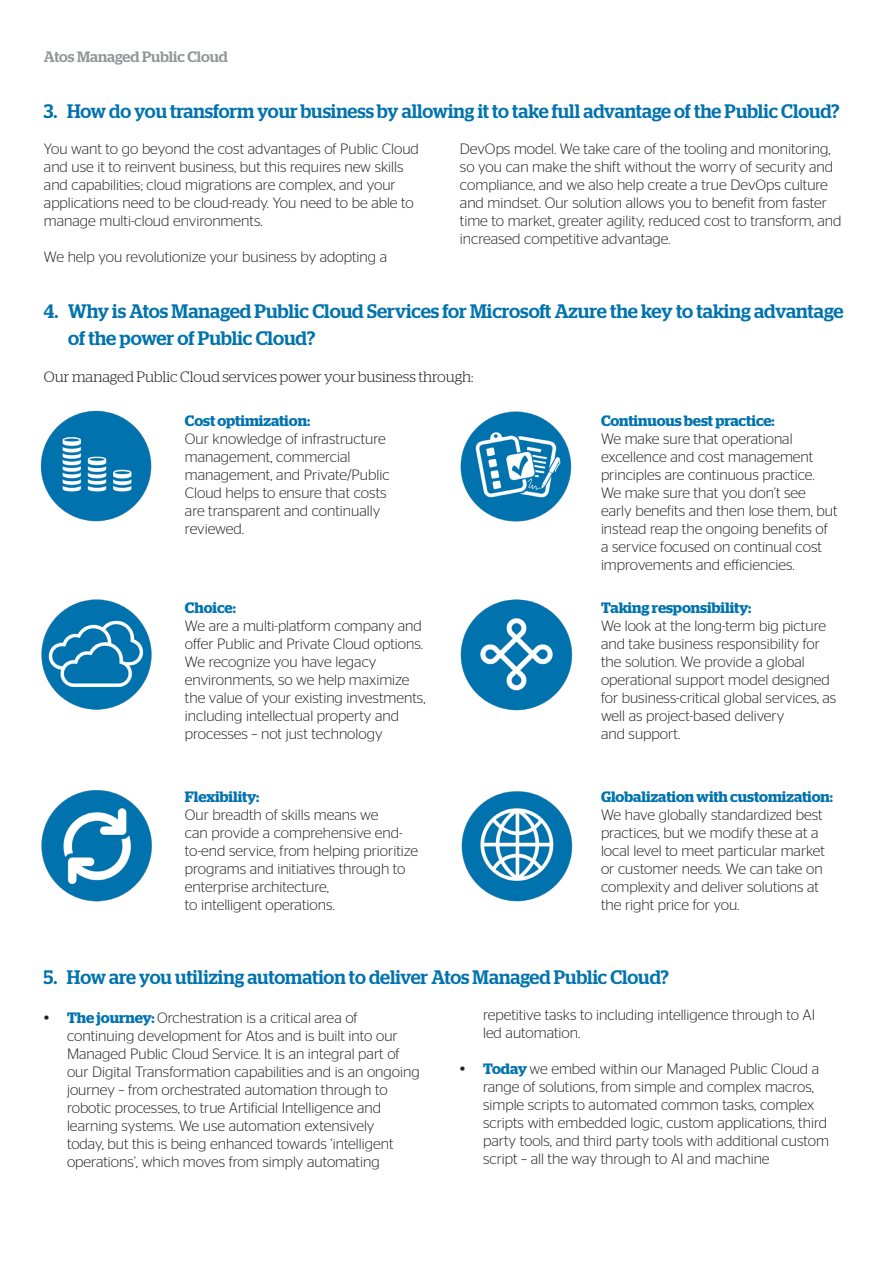
<style>
.page{position:relative;width:893px;height:1263px;background:#fff}
.page>*{position:absolute;margin:0;border:0;box-sizing:border-box;transform-origin:0 0}
.t1{font:500 19.5px/27px "Stag";color:#0073ae}
.t2{font:300 15px/18px "Stag Sans";color:#231f20}
.t3{font:600 15px "Stag";color:#0073ae}
.t4{font:300 15px "Stag";color:#231f20}
.t5{font:500 15px "Stag";color:#939598}
.s1{font-family:"Stag";font-size:18px}
.s2{font-family:"Stag";font-weight:600;color:#0073ae}
</style>
<div class="page">
<img style="left:40px;top:410px;width:112px;height:112px">
<img style="left:460px;top:411px;width:112px;height:111px">
<img style="left:41px;top:599px;width:111px;height:111px">
<img style="left:460px;top:599px;width:113px;height:112px">
<img style="left:41px;top:790px;width:111px;height:112px">
<img style="left:461px;top:791px;width:112px;height:111px">
<p class="t5" style="left:44px;top:48px;width:186px">Atos Managed Public Cloud</p>
<p class="t1" style="left:44px;top:97px;width:797px">3. How do you transform your business by allowing it to take full advantage of the Public Cloud?</p>
<p class="t2" style="left:44px;top:140px;width:376px">You want to go beyond the cost advantages of Public Cloud and use it to reinvent business, but this requires new skills and capabilities; cloud migrations are complex, and your applications need to be cloud-ready. You need to be able to manage multi-cloud environments.</p>
<p class="t2" style="left:44px;top:248px;width:345px">We help you revolutionize your business by adopting a</p>
<p class="t2" style="left:460px;top:140px;width:383px">DevOps model. We take care of the tooling and monitoring, so you can make the shift without the worry of security and compliance, and we also help create a true DevOps culture and mindset. Our solution allows you to benefit from faster time to market, greater agility, reduced cost to transform, and increased competitive advantage.</p>
<p class="t1" style="left:68px;top:297px;width:777px;text-indent:-24px">4. Why is Atos Managed Public Cloud Services for Microsoft Azure the key to taking advantage of the power of Public Cloud?</p>
<p class="t4" style="left:44px;top:369px;width:431px">Our managed Public Cloud services power your business through:</p>
<p class="t3" style="left:185px;top:411px;width:127px">Cost optimization:</p>
<p class="t2" style="left:185px;top:429px;width:206px">Our knowledge of infrastructure management, commercial management, and Private/Public<br>Cloud helps to ensure that costs</p>
<p class="t2" style="left:185px;top:501px;width:197px">are transparent and continually reviewed.</p>
<p class="t3" style="left:185px;top:599px;width:52px">Choice:</p>
<p class="t2" style="left:185px;top:616px;width:242px">We are a multi-platform company and offer Public and Private Cloud options.<br>We recognize you have legacy environments, so we help maximize the value of your existing investments, including intellectual property and processes – not just technology</p>
<p class="t3" style="left:185px;top:788px;width:76px">Flexibility:</p>
<p class="t2" style="left:185px;top:806px;width:195px">Our breadth of skills means we</p>
<p class="t2" style="left:185px;top:824px;width:235px">can provide a comprehensive end&shy;to-end service, from helping prioritize programs and initiatives through to enterprise architecture,</p>
<p class="t2" style="left:185px;top:896px;width:151px">to intelligent operations.</p>
<p class="t3" style="left:601px;top:411px;width:175px">Continuous best practice:</p>
<p class="t2" style="left:601px;top:429px;width:238px">We make sure that operational excellence and cost management principles are continuous practice.<br>We make sure that you don’t see early benefits and then lose them, but instead reap the ongoing benefits of a service focused on continual cost improvements and efficiencies.</p>
<p class="t3" style="left:601px;top:599px;width:152px">Taking responsibility:</p>
<p class="t2" style="left:601px;top:616px;width:237px">We look at the long-term big picture and take business responsibility for the solution. We provide a global operational support model designed for business-critical global services, as well as project-based delivery</p>
<p class="t2" style="left:601px;top:724px;width:81px">and support.</p>
<p class="t3" style="left:601px;top:788px;width:234px">Globalization with customization:</p>
<p class="t2" style="left:601px;top:806px;width:226px">We have globally standardized best practices, but we modify these at a local level to meet particular market or customer needs. We can take on complexity and deliver solutions at the right price for you.</p>
<p class="t1" style="left:44px;top:963px;width:626px">5. How are you utilizing automation to deliver Atos Managed Public Cloud?</p>
<p class="t2" style="left:67px;top:1008px;width:354px;text-indent:-23px"><span class="s1">•</span> <span class="s2">The journey:</span> Orchestration is a critical area of continuing development for Atos and is built into our Managed Public Cloud Service. It is an integral part of our Digital Transformation capabilities and is an ongoing journey – from orchestrated automation through to robotic processes, to true Artificial Intelligence and learning systems. We use automation extensively<br>today, but this is being enhanced towards ‘intelligent operations’, which moves from simply automating</p>
<p class="t2" style="left:483px;top:1006px;width:334px">repetitive tasks to including intelligence through to AI led automation.</p>
<p class="t2" style="left:483px;top:1060px;width:348px;text-indent:-23px"><span class="s1">•</span> <span class="s2">Today</span> we embed within our Managed Public Cloud a range of solutions, from simple and complex macros, simple scripts to automated common tasks, complex scripts with embedded logic, custom applications, third party tools, and third party tools with additional custom script – all the way through to AI and machine</p>
</div>
